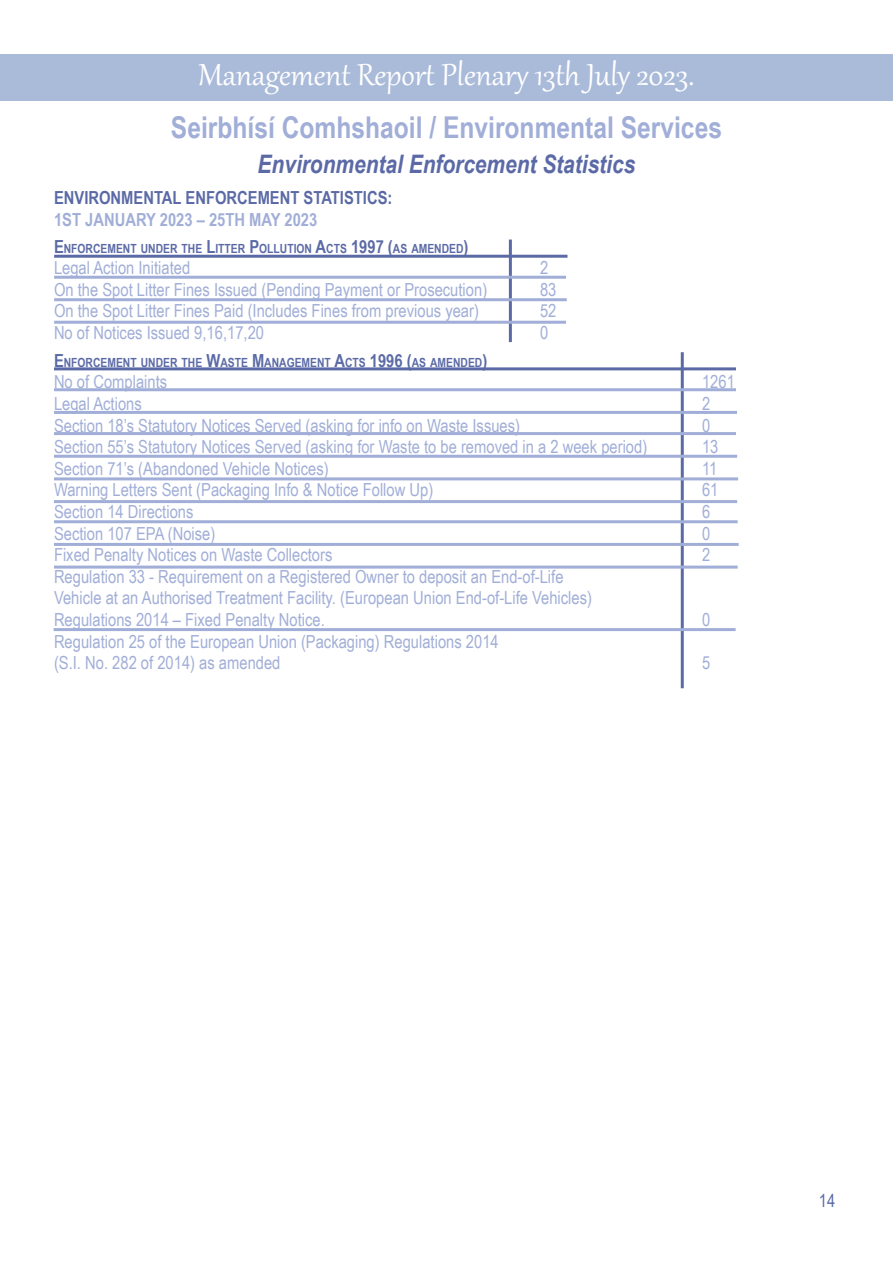
<style>
.page{position:relative;width:893px;height:1263px;background:#fff}
.page>*{position:absolute;margin:0;border:0;box-sizing:border-box;transform-origin:0 0}
.t1{font:37.5px "Gabriola";color:#fff}
.t2{font:700 30px "Arial Narrow";color:#a1aed7}
.t3{font:italic 700 25.5px "Arial Narrow";color:#5b6aa6}
.t4{font:18px/21.6px "Arial Narrow";color:#a1aed7}
.t5{font:700 18px "Arial Narrow";color:#5b6aa6}
.t6{font:700 18px "Arial Narrow";color:#a1aed7}
.t7{font:18px "Arial Narrow";color:#5b6aa6}
.t8{font:700 12.6px "Arial Narrow";color:#5b6aa6}
.s1{font-size:18px}
</style>
<div class="page">
<div style="left:0;top:54px;width:893px;height:46px;background:#aabbda"></div>
<hr style="left:509px;top:240px;width:3px;height:102px;background:#5b6aa6">
<hr style="left:54px;top:276px;width:512px;height:3px;background:#a1aed7">
<hr style="left:54px;top:298px;width:513px;height:3px;background:#a1aed7">
<hr style="left:54px;top:321px;width:512px;height:3px;background:#a1aed7">
<hr style="left:54px;top:255px;width:513px;height:3px;background:#5b6aa6">
<hr style="left:681px;top:352px;width:3px;height:336px;background:#5b6aa6">
<hr style="left:54px;top:367px;width:682px;height:3px;background:#5b6aa6">
<hr style="left:54px;top:388px;width:682px;height:3px;background:#a1aed7">
<hr style="left:54px;top:411px;width:683px;height:3px;background:#a1aed7">
<hr style="left:54px;top:432px;width:682px;height:3px;background:#a1aed7">
<hr style="left:54px;top:455px;width:683px;height:3px;background:#a1aed7">
<hr style="left:54px;top:477px;width:684px;height:3px;background:#a1aed7">
<hr style="left:54px;top:500px;width:683px;height:3px;background:#a1aed7">
<hr style="left:54px;top:520px;width:684px;height:3px;background:#a1aed7">
<hr style="left:54px;top:543px;width:685px;height:3px;background:#a1aed7">
<hr style="left:54px;top:566px;width:684px;height:3px;background:#a1aed7">
<hr style="left:54px;top:628px;width:682px;height:3px;background:#a1aed7">
<h1 class="t1" style="left:199px;top:50px;width:497px">Management Report Plenary 13th July 2023.</h1>
<h2 class="t2" style="left:171px;top:105px;width:553px">Seirbhísí Comhshaoil / Environmental Services</h2>
<h3 class="t3" style="left:258px;top:145px;width:379px">Environmental Enforcement Statistics</h3>
<p class="t5" style="left:54px;top:184px;width:340px">ENVIRONMENTAL ENFORCEMENT STATISTICS:</p>
<p class="t6" style="left:54px;top:206px;width:265px">1ST JANUARY 2023 – 25TH MAY 2023</p>
<p class="t8" style="left:54px;top:239px;width:416px"><span class="s1">E</span>NFORCEMENT UNDER THE <span class="s1">L</span>ITTER <span class="s1">P</span>OLLUTION <span class="s1">A</span>CTS <span class="s1">1997 (</span>AS AMENDED<span class="s1">)</span></p>
<p class="t4" style="left:54px;top:256px;width:138px">Legal Action Initiated</p>
<p class="t4" style="left:540px;top:256px;width:10px">2</p>
<p class="t4" style="left:54px;top:278px;width:435px">On the Spot Litter Fines Issued (Pending Payment or Prosecution)</p>
<p class="t4" style="left:540px;top:278px;width:18px">83</p>
<p class="t4" style="left:54px;top:300px;width:426px">On the Spot Litter Fines Paid (Includes Fines from previous year)</p>
<p class="t4" style="left:540px;top:300px;width:18px">52</p>
<p class="t4" style="left:54px;top:321px;width:212px">No of Notices Issued 9,16,17,20</p>
<p class="t4" style="left:540px;top:321px;width:10px">0</p>
<p class="t8" style="left:54px;top:353px;width:435px"><span class="s1">E</span>NFORCEMENT UNDER THE <span class="s1">W</span>ASTE <span class="s1">M</span>ANAGEMENT <span class="s1">A</span>CTS <span class="s1">1996 (</span>AS AMENDED<span class="s1">)</span></p>
<p class="t4" style="left:54px;top:371px;width:115px">No of Complaints</p>
<p class="t4" style="left:702px;top:371px;width:34px">1261</p>
<p class="t4" style="left:54px;top:392px;width:89px">Legal Actions</p>
<p class="t4" style="left:702px;top:392px;width:10px">2</p>
<p class="t4" style="left:54px;top:414px;width:468px">Section 18’s Statutory Notices Served (asking for info on Waste Issues)</p>
<p class="t4" style="left:702px;top:414px;width:10px">0</p>
<p class="t4" style="left:54px;top:435px;width:595px">Section 55’s Statutory Notices Served (asking for Waste to be removed in a 2 week period)</p>
<p class="t4" style="left:702px;top:435px;width:18px">13</p>
<p class="t4" style="left:54px;top:457px;width:276px">Section 71’s (Abandoned Vehicle Notices)</p>
<p class="t4" style="left:702px;top:457px;width:17px">11</p>
<p class="t4" style="left:54px;top:479px;width:381px">Warning Letters Sent (Packaging Info &amp; Notice Follow Up)</p>
<p class="t4" style="left:702px;top:479px;width:18px">61</p>
<p class="t4" style="left:54px;top:500px;width:141px">Section 14 Directions</p>
<p class="t4" style="left:702px;top:500px;width:10px">6</p>
<p class="t4" style="left:54px;top:522px;width:163px">Section 107 EPA (Noise)</p>
<p class="t4" style="left:702px;top:522px;width:10px">0</p>
<p class="t4" style="left:54px;top:543px;width:280px">Fixed Penalty Notices on Waste Collectors</p>
<p class="t4" style="left:702px;top:543px;width:10px">2</p>
<p class="t4" style="left:54px;top:565px;width:540px">Regulation 33 - Requirement on a Registered Owner to deposit an End-of-Life<br>Vehicle at an Authorised Treatment Facility. (European Union End-of-Life Vehicles)<br>Regulations 2014 – Fixed Penalty Notice.</p>
<p class="t4" style="left:702px;top:608px;width:10px">0</p>
<p class="t4" style="left:54px;top:630px;width:446px">Regulation 25 of the European Union (Packaging) Regulations 2014 (S.I. No. 282 of 2014) as amended</p>
<p class="t4" style="left:702px;top:651px;width:10px">5</p>
<p class="t7" style="left:819px;top:1187px;width:18px">14</p>
</div>
